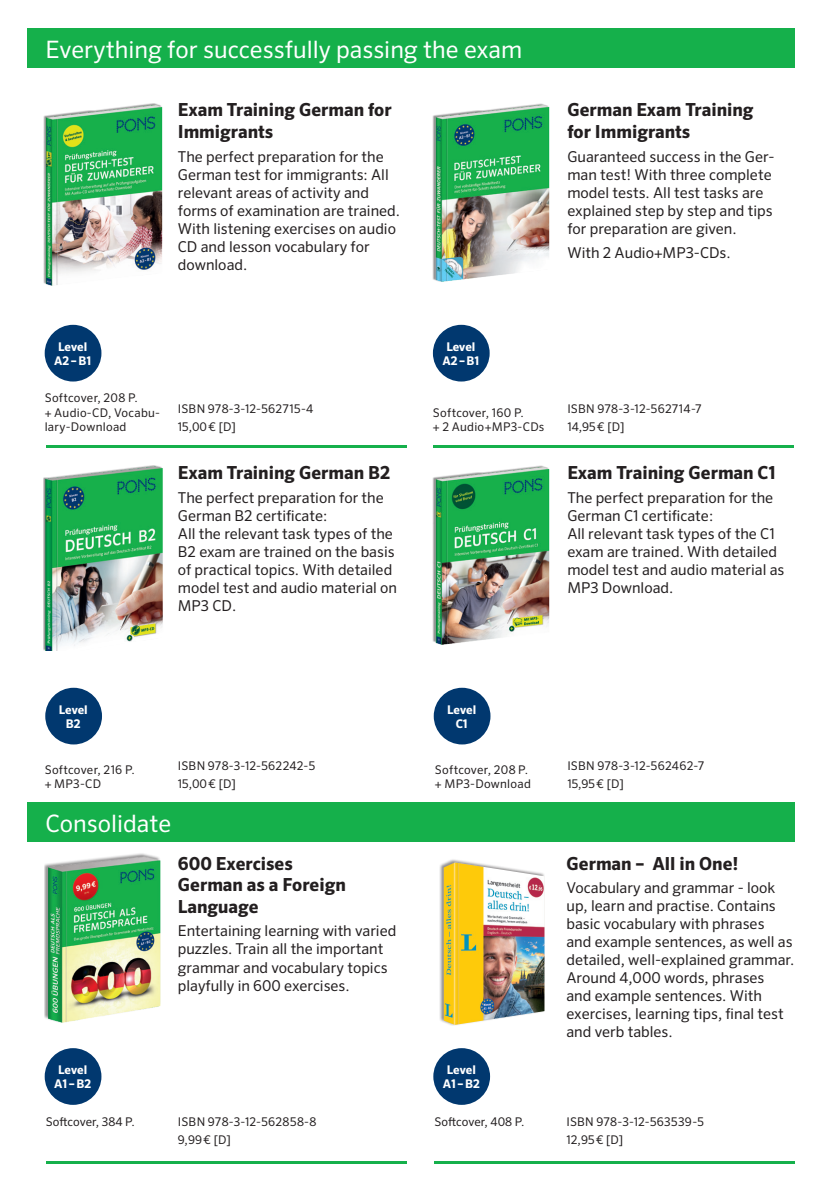
<style>
.page{position:relative;width:840px;height:1191px;background:#fff}
.page>*{position:absolute;margin:0;border:0;box-sizing:border-box;transform-origin:0 0}
.t1{font:24px "Sero Profor PONS";color:#fff}
.t2{font:700 18px/21.6px "Sero Profor PONS";color:#231f20}
.t3{font:15px/18px "Sero Profor PONS";color:#231f20}
.Zusatzangaben{font:12px/18px "Sero Profor PONS";letter-spacing:.02em;color:#231f20}
.t4{font:700 12px/14.4px "Sero Profor PONS";color:#fff;text-align:center}
.Zusatzangaben-2{font:12px "Sero Profor PONS";color:#231f20}
</style>
<div class="page">
<hr style="left:46px;top:1160px;width:360px;height:3px;background:#15b04b">
<hr style="left:434px;top:1160px;width:360px;height:3px;background:#15b04b">
<hr style="left:46px;top:445px;width:360px;height:3px;background:#15b04b">
<hr style="left:433px;top:445px;width:360px;height:3px;background:#15b04b">
<div style="left:27px;top:28px;width:767px;height:40px;background:#15b04b"></div>
<div style="left:27px;top:802px;width:767px;height:40px;background:#15b04b"></div>
<div style="left:45px;top:688px;width:57px;height:56px;background:#01386f;border-radius:50%"></div>
<div style="left:433px;top:688px;width:57px;height:56px;background:#01386f;border-radius:50%"></div>
<div style="left:45px;top:325px;width:56px;height:56px;background:#01386f;border-radius:50%"></div>
<div style="left:432px;top:325px;width:57px;height:56px;background:#01386f;border-radius:50%"></div>
<div style="left:45px;top:1048px;width:56px;height:56px;background:#01386f;border-radius:50%"></div>
<div style="left:433px;top:1048px;width:57px;height:56px;background:#01386f;border-radius:50%"></div>
<img style="left:45px;top:854px;width:116px;height:169px">
<div style="left:438px;top:858px;width:106px;height:168px;background:#231f20;opacity:.5"></div>
<img style="left:443px;top:862px;width:101px;height:162px">
<img style="left:43px;top:103px;width:120px;height:183px">
<img style="left:43px;top:465px;width:120px;height:185px">
<img style="left:433px;top:103px;width:117px;height:179px">
<img style="left:433px;top:465px;width:117px;height:180px">
<p class="t1" style="left:45px;top:35px;width:478px">Everything for successfully passing the exam</p>
<p class="t2" style="left:178px;top:99px;width:215px">Exam Training German for<br>Immigrants</p>
<p class="t3" style="left:178px;top:147px;width:224px">The perfect preparation for the<br>German test for immigrants: All relevant areas of activity and forms of examination are trained.<br>With listening exercises on audio<br>CD and lesson vocabulary for download.</p>
<p class="t2" style="left:567px;top:99px;width:188px">German Exam Training for Immigrants</p>
<p class="t3" style="left:567px;top:148px;width:209px">Guaranteed success in the Ger&shy;man test! With three complete model tests. All test tasks are explained step by step and tips for preparation are given.</p>
<p class="t3" style="left:567px;top:243px;width:165px">With 2 Audio+MP3-CDs.</p>
<p class="t4" style="left:54px;top:339px;width:39px">Level<br>A2–B1</p>
<p class="t4" style="left:442px;top:339px;width:39px">Level<br>A2–B1</p>
<p class="Zusatzangaben" style="left:45px;top:389px;width:95px">Softcover, 208 P.</p>
<p class="Zusatzangaben" style="left:45px;top:405px;width:117px;line-height:14.4px">+ Audio-CD, Vocabu&shy;lary-Download</p>
<p class="Zusatzangaben" style="left:178px;top:399px;width:137px">ISBN 978-3-12-562715-4<br>15,00€ [D]</p>
<p class="t2" style="left:178px;top:462px;width:214px">Exam Training German B2</p>
<p class="t3" style="left:178px;top:488px;width:220px">The perfect preparation for the<br>German B2 certificate:<br>All the relevant task types of the<br>B2 exam are trained on the basis of practical topics. With detailed model test and audio material on<br>MP3 CD.</p>
<p class="Zusatzangaben" style="left:432px;top:403px;width:92px">Softcover, 160 P.</p>
<p class="Zusatzangaben" style="left:432px;top:417px;width:113px">+ 2 Audio+MP3-CDs</p>
<p class="Zusatzangaben" style="left:567px;top:399px;width:136px">ISBN 978-3-12-562714-7<br>14,95€ [D]</p>
<p class="t2" style="left:567px;top:462px;width:210px">Exam Training German C1</p>
<p class="t3" style="left:567px;top:488px;width:218px">The perfect preparation for the<br>German C1 certificate:<br>All relevant task types of the C1 exam are trained. With detailed model test and audio material as<br>MP3 Download.</p>
<p class="t4" style="left:59px;top:702px;width:31px">Level<br>B2</p>
<p class="t4" style="left:447px;top:702px;width:31px">Level<br>C1</p>
<p class="Zusatzangaben" style="left:45px;top:760px;width:91px">Softcover, 216 P.</p>
<p class="Zusatzangaben" style="left:45px;top:775px;width:58px">+ MP3-CD</p>
<p class="Zusatzangaben" style="left:178px;top:757px;width:139px">ISBN 978-3-12-562242-5<br>15,00€ [D]</p>
<p class="t1" style="left:45px;top:809px;width:127px">Consolidate</p>
<p class="t2" style="left:178px;top:852px;width:169px">600 Exercises<br>German as a Foreign<br>Language</p>
<p class="t3" style="left:178px;top:922px;width:220px">Entertaining learning with varied puzzles. Train all the important grammar and vocabulary topics playfully in 600 exercises.</p>
<p class="Zusatzangaben" style="left:434px;top:760px;width:95px">Softcover, 208 P.</p>
<p class="Zusatzangaben" style="left:434px;top:775px;width:97px">+ MP3-Download</p>
<p class="t4" style="left:54px;top:1062px;width:39px">Level<br>A1–B2</p>
<p class="t4" style="left:442px;top:1062px;width:39px">Level<br>A1–B2</p>
<p class="Zusatzangaben" style="left:567px;top:757px;width:138px">ISBN 978-3-12-562462-7<br>15,95€ [D]</p>
<p class="t2" style="left:566px;top:852px;width:173px">German – All in One!</p>
<p class="t3" style="left:566px;top:878px;width:229px">Vocabulary and grammar - look up, learn and practise. Contains basic vocabulary with phrases<br>and example sentences, as well as detailed, well-explained grammar.<br>Around 4,000 words, phrases<br>and example sentences. With exercises, learning tips, final test and verb tables.</p>
<p class="Zusatzangaben-2" style="left:46px;top:1114px;width:91px">Softcover, 384 P.</p>
<p class="Zusatzangaben-2" style="left:434px;top:1114px;width:92px">Softcover, 408 P.</p>
<p class="Zusatzangaben" style="left:178px;top:1112px;width:140px">ISBN 978-3-12-562858-8<br>9,99€ [D]</p>
<p class="Zusatzangaben" style="left:566px;top:1112px;width:139px">ISBN 978-3-12-563539-5<br>12,95€ [D]</p>
</div>
